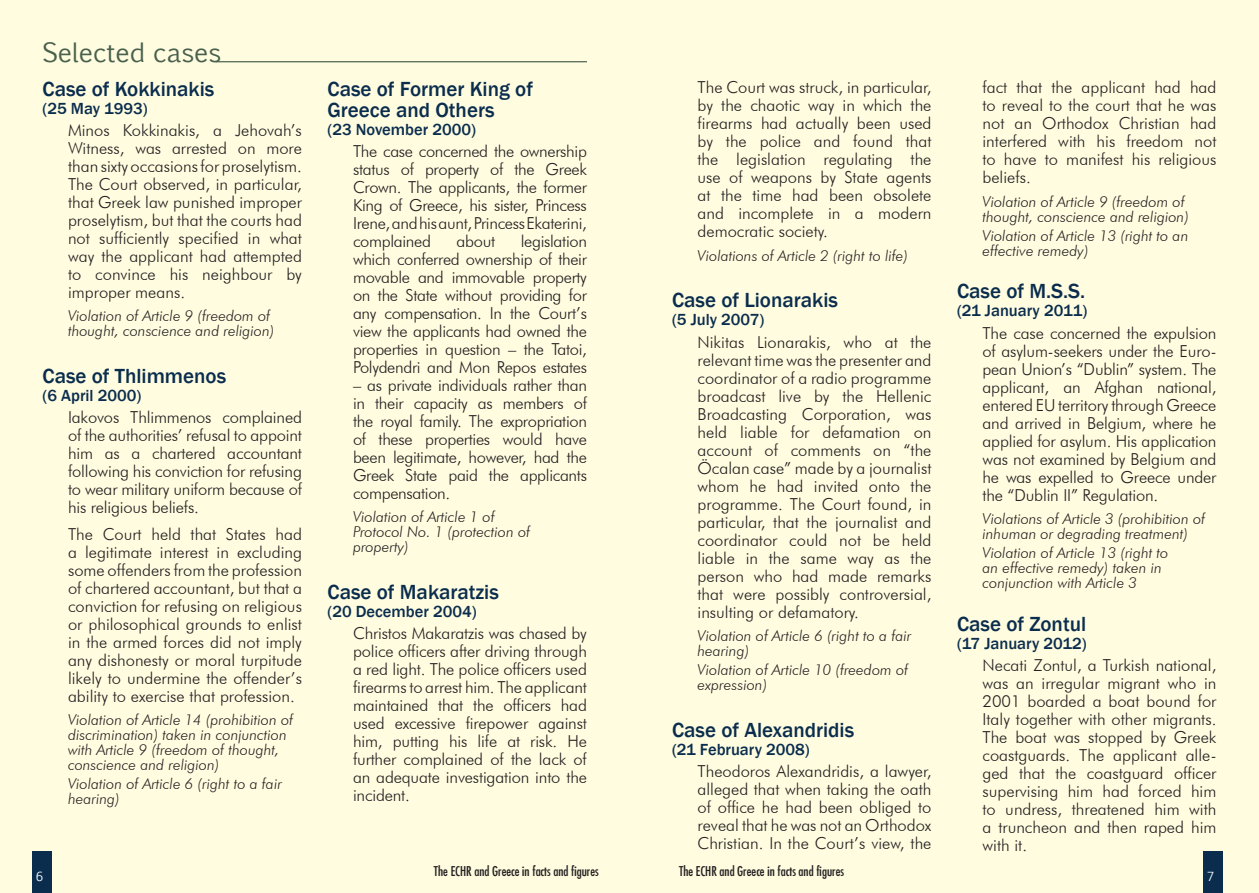
<style>
.page{position:relative;width:1259px;height:893px;background:#fffce0}
.page>*{position:absolute;margin:0;border:0;box-sizing:border-box;transform-origin:0 0}
.Titre_0{font:25.5px "Euphemia CAS";color:#48604c}
.Titre_2{font:500 21px/21px "Franklin Gothic";color:#0a2d4e}
.Texte{font:300 16.5px/18px "Futura BT";color:#231f20;text-align:justify}
.Date{font:500 16.5px "Franklin Gothic";color:#0a2d4e}
.Sous_texte_light{font:italic 300 15px/15px "Futura BT";color:#231f20}
.t1{font:condensed 13.2px "Futura";color:#231f20}
.t2{font:12px "Euphemia CAS";color:#fff}
</style>
<div class="page">
<div style="left:1203px;top:852px;width:19px;height:41px;background:#0a2d4e"></div>
<div style="left:32px;top:852px;width:19px;height:41px;background:#0a2d4e"></div>
<hr style="left:216px;top:61px;width:371px;height:1px;background:#48604c">
<p class="Titre_0" style="left:43px;top:34px;width:180px">Selected cases</p>
<p class="Titre_2" style="left:43px;top:78px;width:173px">Case of Kokkinakis</p>
<p class="Date" style="left:43px;top:98px;width:107px">(25 May 1993)</p>
<p class="Texte" style="left:68px;top:121px;width:235px">Minos Kokkinakis, a Jehovah’s Witness, was arrested on more than sixty occasions for proselytism.<br>The Court observed, in particular, that Greek law punished improper proselytism, but that the courts had not sufficiently specified in what way the applicant had attempted to convince his neighbour by improper means.</p>
<p class="Sous_texte_light" style="left:68px;top:308px;width:208px">Violation of Article 9 (freedom of thought, conscience and religion)</p>
<p class="Titre_2" style="left:43px;top:365px;width:185px">Case of Thlimmenos</p>
<p class="Date" style="left:43px;top:385px;width:100px">(6 April 2000)</p>
<p class="Texte" style="left:68px;top:408px;width:235px">Iakovos Thlimmenos complained of the authorities’ refusal to appoint him as a chartered accountant following his conviction for refusing to wear military uniform because of his religious beliefs.</p>
<p class="Texte" style="left:68px;top:525px;width:235px">The Court held that States had a legitimate interest in excluding some offenders from the profession of chartered accountant, but that a conviction for refusing on religious or philosophical grounds to enlist in the armed forces did not imply any dishonesty or moral turpitude likely to undermine the offender’s ability to exercise that profession.</p>
<p class="Sous_texte_light" style="left:68px;top:712px;width:227px">Violation of Article 14 (prohibition of discrimination) taken in conjunction with Article 9 (freedom of thought, conscience and religion)</p>
<p class="Sous_texte_light" style="left:68px;top:776px;width:215px">Violation of Article 6 (right to a fair hearing)</p>
<p class="Titre_2" style="left:327px;top:78px;width:207px">Case of Former King of<br>Greece and Others</p>
<p class="Date" style="left:327px;top:119px;width:150px">(23 November 2000)</p>
<p class="Texte" style="left:353px;top:142px;width:235px">The case concerned the ownership status of property of the Greek Crown. The applicants, the former King of Greece, his sister, Princess Irene, and his aunt, Princess Ekaterini, complained</p>
<p class="Texte" style="left:353px;top:232px;width:235px;text-indent:168px">legislation which conferred ownership of their movable and immovable property on the State without providing for any compensation. In the Court’s view the applicants had owned the properties in question – the Tatoi, Polydendri and Mon Repos estates</p>
<p class="Texte" style="left:353px;top:376px;width:235px">– as private individuals rather than in their capacity as members of the royal family. The expropriation of these properties would have been legitimate, however, had the Greek State paid the applicants compensation.</p>
<p class="Sous_texte_light" style="left:353px;top:509px;width:179px">Violation of Article 1 of<br>Protocol No. 1 (protection of property)</p>
<p class="Titre_2" style="left:327px;top:581px;width:173px">Case of Makaratzis</p>
<p class="Date" style="left:327px;top:601px;width:151px">(20 December 2004)</p>
<p class="Texte" style="left:353px;top:624px;width:235px">Christos Makaratzis was chased by police officers after driving through a red light. The police officers used firearms to arrest him. The applicant maintained that the officers had used excessive firepower against him, putting his life at risk. He further complained of the lack of an adequate investigation into the incident.</p>
<p class="Texte" style="left:456px;top:232px;width:40px">about</p>
<p class="Texte" style="left:697px;top:78px;width:235px">The Court was struck, in particular, by the chaotic way in which the firearms had actually been used by the police and found that the legislation regulating the use of weapons by State agents at the time had been obsolete and incomplete in a modern democratic society.</p>
<p class="Sous_texte_light" style="left:697px;top:248px;width:212px">Violations of Article 2 (right to life)</p>
<p class="Titre_2" style="left:672px;top:290px;width:167px">Case of Lionarakis</p>
<p class="Date" style="left:672px;top:310px;width:94px">(5 July 2007)</p>
<p class="Texte" style="left:697px;top:333px;width:235px">Nikitas Lionarakis, who at the relevant time was the presenter and coordinator of a radio programme broadcast live by the Hellenic Broadcasting Corporation, was held liable for defamation on account of comments on “the Öcalan case” made by a journalist whom he had invited onto the programme. The Court found, in particular, that the journalist and coordinator could not be held liable in the same way as the person who had made remarks that were possibly controversial, insulting or defamatory.</p>
<p class="Sous_texte_light" style="left:697px;top:628px;width:215px">Violation of Article 6 (right to a fair hearing)</p>
<p class="Sous_texte_light" style="left:697px;top:662px;width:212px">Violation of Article 10 (freedom of expression)</p>
<p class="Titre_2" style="left:672px;top:720px;width:184px">Case of Alexandridis</p>
<p class="Date" style="left:672px;top:739px;width:139px">(21 February 2008)</p>
<p class="Texte" style="left:697px;top:762px;width:235px">Theodoros Alexandridis, a lawyer, alleged that when taking the oath of office he had been obliged to reveal that he was not an Orthodox Christian. In the Court’s view, the</p>
<p class="Texte" style="left:982px;top:78px;width:235px">fact that the applicant had had to reveal to the court that he was not an Orthodox Christian had interfered with his freedom not to have to manifest his religious beliefs.</p>
<p class="Sous_texte_light" style="left:982px;top:194px;width:208px">Violation of Article 9 (freedom of thought, conscience and religion)</p>
<p class="Sous_texte_light" style="left:982px;top:228px;width:207px">Violation of Article 13 (right to an effective remedy)</p>
<p class="Titre_2" style="left:957px;top:281px;width:130px">Case of M.S.S.</p>
<p class="Date" style="left:957px;top:301px;width:132px">(21 January 2011)</p>
<p class="Texte" style="left:982px;top:324px;width:235px">The case concerned the expulsion of asylum-seekers under the Euro&shy;pean Union’s “Dublin” system. The applicant, an Afghan national, entered EU territory through Greece and arrived in Belgium, where he applied for asylum. His application was not examined by Belgium and he was expelled to Greece under the “Dublin II” Regulation.</p>
<p class="Sous_texte_light" style="left:982px;top:511px;width:224px">Violations of Article 3 (prohibition of inhuman or degrading treatment)</p>
<p class="Sous_texte_light" style="left:982px;top:545px;width:187px">Violation of Article 13 (right to an effective remedy) taken in conjunction with Article 3</p>
<p class="Titre_2" style="left:957px;top:613px;width:131px">Case of Zontul</p>
<p class="Date" style="left:957px;top:633px;width:131px">(17 January 2012)</p>
<p class="Texte" style="left:982px;top:656px;width:235px">Necati Zontul, a Turkish national, was an irregular migrant who in 2001 boarded a boat bound for Italy together with other migrants.<br>The boat was stopped by Greek coastguards. The applicant alle&shy;ged that the coastguard officer supervising him had forced him to undress, threatened him with a truncheon and then raped him with it.</p>
<p class="t1" style="left:434px;top:863px;width:166px">The ECHR and Greece in facts and figures</p>
<p class="t1" style="left:679px;top:863px;width:166px">The ECHR and Greece in facts and figures</p>
<p class="t2" style="left:36px;top:868px;width:8px">6</p>
<p class="t2" style="left:1207px;top:868px;width:8px">7</p>
</div>
